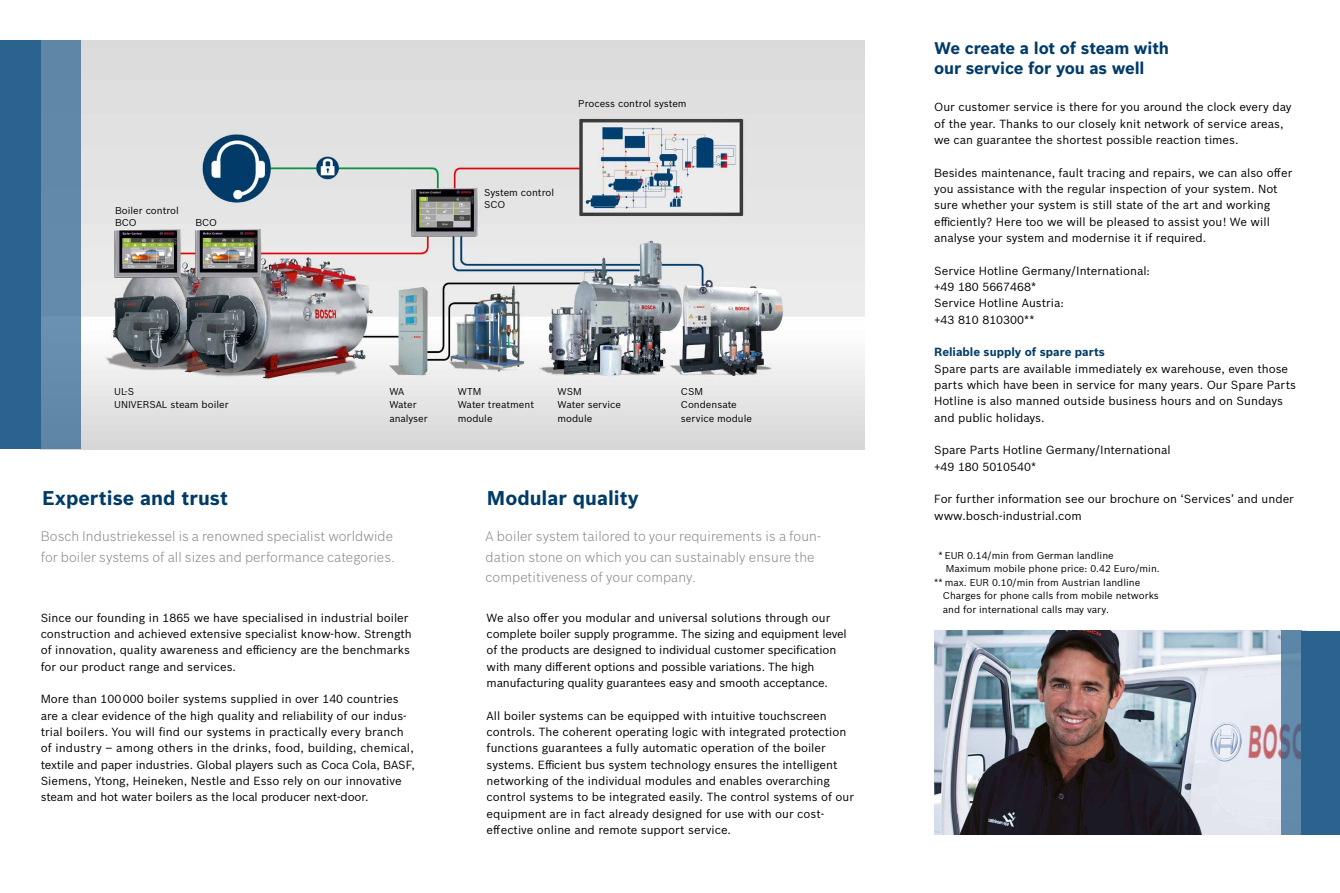
<style>
.page{position:relative;width:1340px;height:893px;background:#fff}
.page>*{position:absolute;margin:0;border:0;box-sizing:border-box;transform-origin:0 0}
.t1{font:700 19.5px "Bosch Sans";color:#003c68}
.t2{font:700 16.5px/20.4px "Bosch Sans";letter-spacing:-.01em;color:#003c68}
.t3{font:300 13.5px/20.4px "Bosch Sans";letter-spacing:.005em;color:#878787}
.t4{font:11.55px/16.4px "Bosch Sans";color:#000}
.t5{font:700 11.55px "Bosch Sans";color:#003c68}
.t6{font:9.75px/13.6px "Bosch Sans";color:#000}
</style>
<div class="page">
<img style="left:934px;top:631px;width:347px;height:204px">
<div style="left:1301px;top:631px;width:38px;height:204px;background:#2a638e"></div>
<svg style="left:1281px;top:631px;width:20px;height:204px;fill:#628bab"></svg>
<img style="left:80px;top:41px;width:784px;height:408px">
<div style="left:0;top:41px;width:41px;height:408px;background:#2a638e"></div>
<div style="left:41px;top:41px;width:39px;height:408px;background:#628aa8"></div>
<p class="t6" style="left:115px;top:203px;width:65px;line-height:12px">Boiler control<br>BCO</p>
<p class="t6" style="left:195px;top:215px;width:23px">BCO</p>
<p class="t6" style="left:578px;top:96px;width:110px">Process control system</p>
<p class="t6" style="left:484px;top:186px;width:72px;line-height:12px">System control<br>SCO</p>
<p class="t6" style="left:114px;top:384px;width:116px">UL-S<br>UNIVERSAL steam boiler</p>
<p class="t6" style="left:389px;top:384px;width:40px">WA<br>Water analyser</p>
<p class="t6" style="left:458px;top:384px;width:78px">WTM<br>Water treatment module</p>
<p class="t6" style="left:557px;top:384px;width:65px">WSM<br>Water service module</p>
<p class="t6" style="left:681px;top:384px;width:72px">CSM<br>Condensate service module</p>
<h1 class="t1" style="left:42px;top:483px;width:187px">Expertise and trust</h1>
<h1 class="t1" style="left:487px;top:483px;width:153px">Modular quality</h1>
<p class="t3" style="left:41px;top:525px;width:356px">Bosch Industriekessel is a renowned specialist worldwide for boiler systems of all sizes and performance categories.</p>
<p class="t3" style="left:485px;top:525px;width:337px">A boiler system tailored to your requirements is a foun&shy;dation stone on which you can sustainably ensure the competitiveness of your company.</p>
<p class="t4" style="left:41px;top:608px;width:372px">Since our founding in 1865 we have specialised in industrial boiler construction and achieved extensive specialist know-how. Strength of innovation, quality awareness and efficiency are the benchmarks for our product range and services.</p>
<p class="t4" style="left:41px;top:690px;width:376px">More than 100 000 boiler systems supplied in over 140 countries are a clear evidence of the high quality and reliability of our indus&shy;trial boilers. You will find our systems in practically every branch of industry – among others in the drinks, food, building, chemical, textile and paper industries. Global players such as Coca Cola, BASF, Siemens, Ytong, Heineken, Nestle and Esso rely on our innovative steam and hot water boilers as the local producer next-door.</p>
<p class="t4" style="left:486px;top:608px;width:361px">We also offer you modular and universal solutions through our complete boiler supply programme. The sizing and equipment level of the products are designed to individual customer specification with many different options and possible variations. The high manufacturing quality guarantees easy and smooth acceptance.</p>
<p class="t4" style="left:486px;top:706px;width:369px">All boiler systems can be equipped with intuitive touchscreen controls. The coherent operating logic with integrated protection functions guarantees a fully automatic operation of the boiler systems. Efficient bus system technology ensures the intelligent networking of the individual modules and enables overarching control systems to be integrated easily. The control systems of our equipment are in fact already designed for use with our cost&shy;effective online and remote support service.</p>
<h2 class="t2" style="left:934px;top:37px;width:236px">We create a lot of steam with our service for you as well</h2>
<p class="t4" style="left:934px;top:98px;width:359px">Our customer service is there for you around the clock every day of the year. Thanks to our closely knit network of service areas, we can guarantee the shortest possible reaction times.</p>
<p class="t4" style="left:934px;top:163px;width:360px">Besides maintenance, fault tracing and repairs, we can also offer you assistance with the regular inspection of your system. Not sure whether your system is still state of the art and working efficiently? Here too we will be pleased to assist you! We will analyse your system and modernise it if required.</p>
<p class="t4" style="left:934px;top:261px;width:217px">Service Hotline Germany/International: +49 180 5667468*<br>Service Hotline Austria:<br>+43 810 810300**</p>
<p class="t5" style="left:934px;top:343px;width:172px">Reliable supply of spare parts</p>
<p class="t4" style="left:934px;top:359px;width:363px">Spare parts are available immediately ex warehouse, even those parts which have been in service for many years. Our Spare Parts Hotline is also manned outside business hours and on Sundays and public holidays.</p>
<p class="t4" style="left:934px;top:441px;width:238px">Spare Parts Hotline Germany/International +49 180 5010540*</p>
<p class="t4" style="left:934px;top:490px;width:361px">For further information see our brochure on ‘Services’ and under www.bosch-industrial.com</p>
<p class="t6" style="left:938px;top:547px;width:177px">* EUR 0.14/min from German landline</p>
<p class="t6" style="left:945px;top:561px;width:215px">Maximum mobile phone price: 0.42 Euro/min.</p>
<p class="t6" style="left:934px;top:575px;width:208px">** max. EUR 0.10/min from Austrian landline</p>
<p class="t6" style="left:943px;top:588px;width:217px">Charges for phone calls from mobile networks</p>
<p class="t6" style="left:943px;top:602px;width:167px">and for international calls may vary.</p>
</div>
